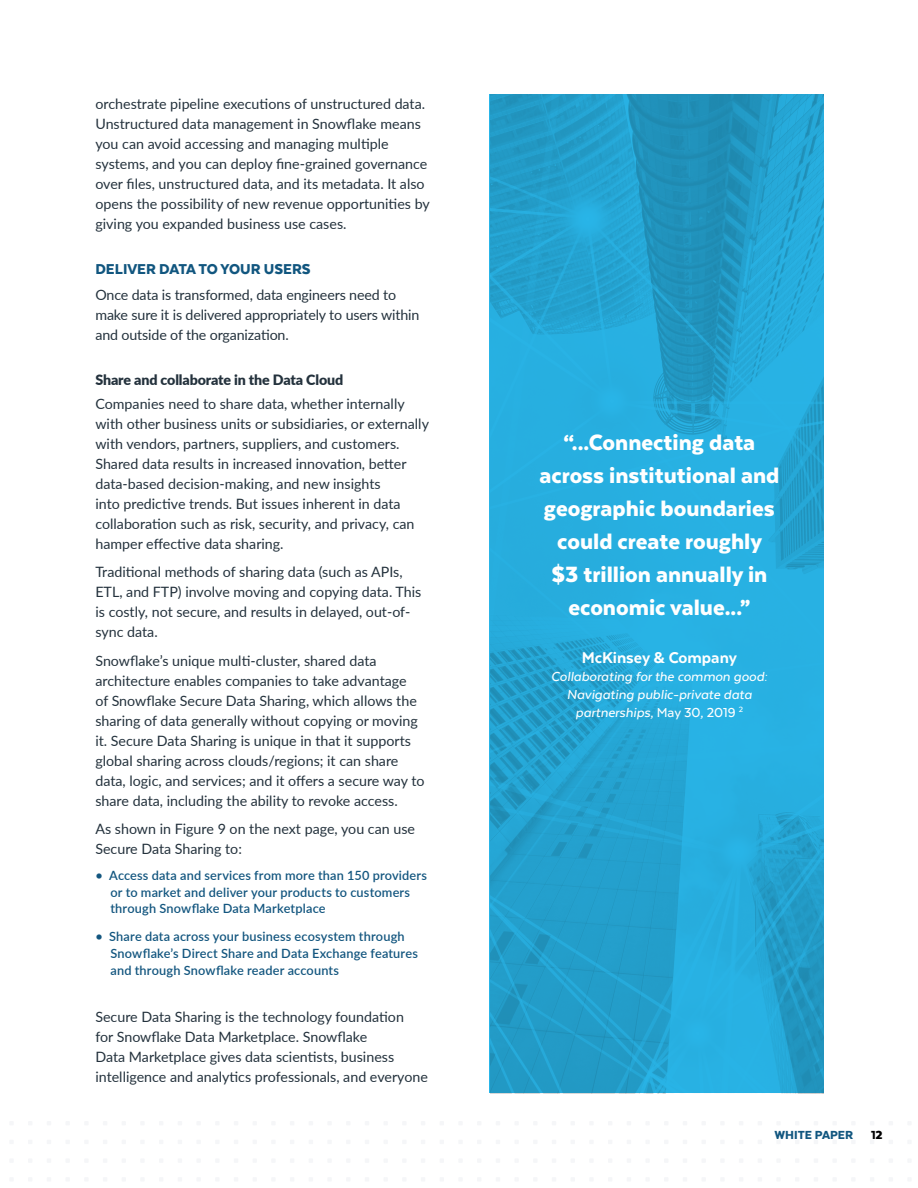
<style>
.page{position:relative;width:918px;height:1188px;background:#fff}
.page>*{position:absolute;margin:0;border:0;box-sizing:border-box;transform-origin:0 0}
.t1{font:900 25.5px/33px "Texta";color:#fff;text-align:center}
.t2{font:800 18px "Texta";color:#fff}
.body{font:900 16.5px "Texta";color:#11567f}
.t3{font:italic 500 15px/18px "Texta";color:#fff;text-align:center}
.body-2{font:14.25px/20px "Lato";color:#24323d}
.body-3{font:900 14.25px "Lato";letter-spacing:-.01em;color:#24323d}
.t4{font:900 13.5px "Texta";color:#11567f}
.t5{font:900 13.5px "Texta";color:#000}
.bullet{font:600 12.75px/16.8px "Lato";letter-spacing:.015em;color:#13567f}
.s1{font-style:normal}
</style>
<div class="page">
<img style="left:490px;top:94px;width:334px;height:1000px">
<p class="body-2" style="left:95px;top:94px;width:336px">orchestrate pipeline executions of unstructured data.<br>Unstructured data management in Snowflake means you can avoid accessing and managing multiple systems, and you can deploy fine-grained governance over files, unstructured data, and its metadata. It also opens the possibility of new revenue opportunities by giving you expanded business use cases.</p>
<p class="body" style="left:95px;top:261px;width:217px">DELIVER DATA TO YOUR USERS</p>
<p class="body-2" style="left:95px;top:284px;width:326px">Once data is transformed, data engineers need to make sure it is delivered appropriately to users within and outside of the organization.</p>
<p class="body-3" style="left:95px;top:369px;width:249px">Share and collaborate in the Data Cloud</p>
<p class="body-2" style="left:95px;top:393px;width:335px">Companies need to share data, whether internally with other business units or subsidiaries, or externally with vendors, partners, suppliers, and customers.<br>Shared data results in increased innovation, better data-based decision-making, and new insights<br>into predictive trends. But issues inherent in data collaboration such as risk, security, and privacy, can hamper effective data sharing.</p>
<p class="body-2" style="left:95px;top:562px;width:328px">Traditional methods of sharing data (such as APIs, ETL, and FTP) involve moving and copying data. This is costly, not secure, and results in delayed, out-of&shy;sync data.</p>
<p class="body-2" style="left:95px;top:650px;width:331px">Snowflake’s unique multi-cluster, shared data architecture enables companies to take advantage<br>of Snowflake Secure Data Sharing, which allows the sharing of data generally without copying or moving it. Secure Data Sharing is unique in that it supports global sharing across clouds/regions; it can share data, logic, and services; and it offers a secure way to share data, including the ability to revoke access.</p>
<p class="body-2" style="left:95px;top:819px;width:321px">As shown in Figure 9 on the next page, you can use<br>Secure Data Sharing to:</p>
<p class="bullet" style="left:110px;top:866px;width:318px;text-indent:-15px">• Access data and services from more than 150 providers or to market and deliver your products to customers through Snowflake Data Marketplace</p>
<p class="bullet" style="left:110px;top:927px;width:309px;text-indent:-15px">• Share data across your business ecosystem through<br>Snowflake’s Direct Share and Data Exchange features and through Snowflake reader accounts</p>
<p class="body-2" style="left:95px;top:1006px;width:334px">Secure Data Sharing is the technology foundation<br>for Snowflake Data Marketplace. Snowflake<br>Data Marketplace gives data scientists, business intelligence and analytics professionals, and everyone</p>
<p class="t1" style="left:539px;top:425px;width:242px">“...Connecting data across institutional and geographic boundaries could create roughly<br>$3 trillion annually in economic value...”</p>
<p class="t2" style="left:582px;top:648px;width:157px">McKinsey &amp; Company</p>
<p class="t3" style="left:551px;top:667px;width:218px">Collaborating for the common good:<br>Navigating public-private data partnerships<span class="s1">, May 30, 2019</span> <sup>2</sup></p>
<p class="t4" style="left:774px;top:1128px;width:80px">WHITE PAPER</p>
<p class="t5" style="left:871px;top:1128px;width:13px">12</p>
</div>
